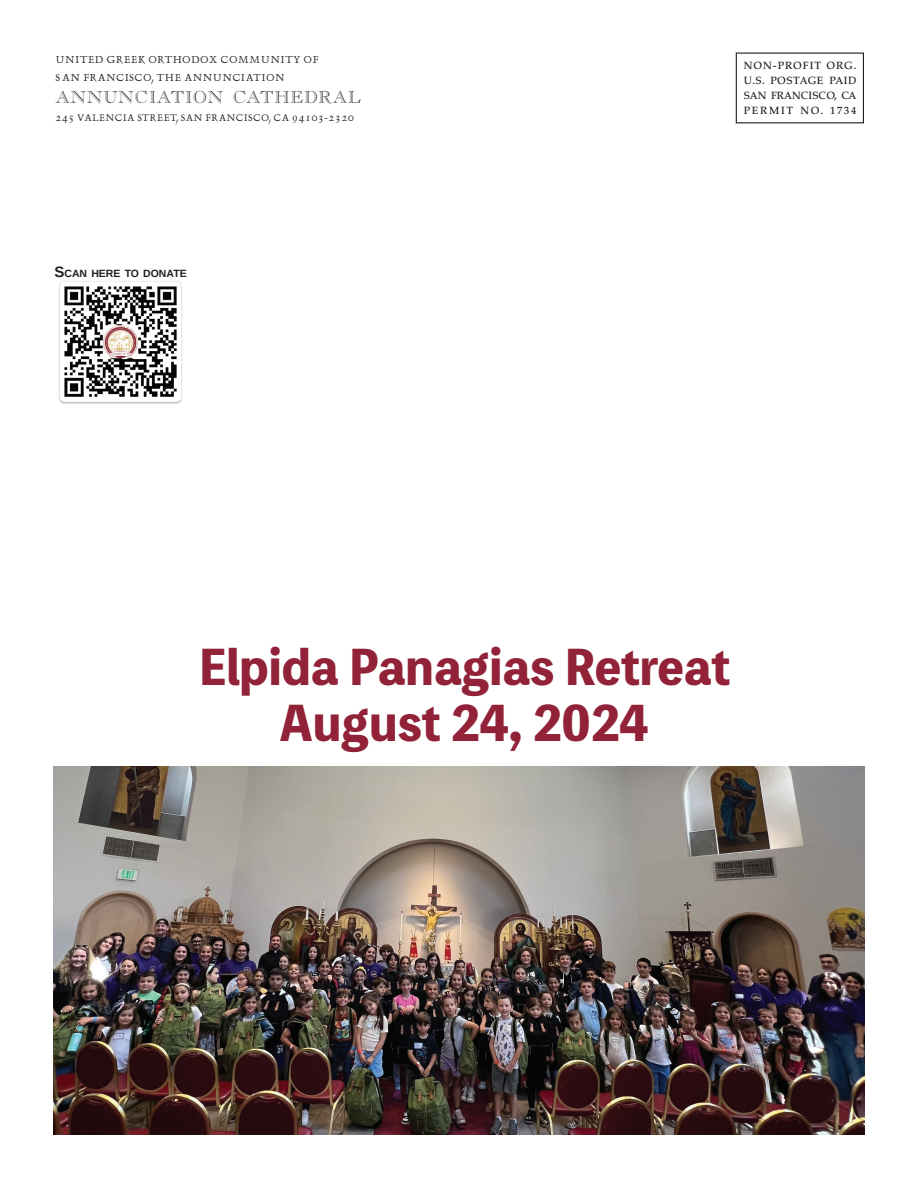
<style>
.page{position:relative;width:918px;height:1188px;background:#fff}
.page>*{position:absolute;margin:0;border:0;box-sizing:border-box;transform-origin:0 0}
.t1{font:800 46.5px/56.1px "Toppan Bunkyu Midashi Gothic Std N";letter-spacing:-.005em;color:#912238;text-align:center}
.t2{font:17.1px "Caslon Open Face";letter-spacing:.055em;color:#231f20}
.t3{font:14.25px/18px "OPTI Delphin One";letter-spacing:.05em;color:#231f20}
.t4{font:13.5px "OPTI Delphin One";letter-spacing:.04em;color:#231f20}
.t5{font:500 10.5px/15px "Palatino";letter-spacing:.05em;color:#231f20;text-align:justify}
.t6{font:700 10.5px "Arimo";color:#231f20}
.s1{font-size:15px}
</style>
<div class="page">
<div style="left:736px;top:53px;width:128px;height:70px;border:1px solid #231f20"></div>
<img style="left:59px;top:284px;width:123px;height:120px">
<img style="left:60px;top:281px;width:121px;height:121px">
<img style="left:53px;top:766px;width:812px;height:369px">
<p class="t3" style="left:56px;top:50px;width:264px">UNITED GREEK ORTHODOX COMMUNITY OF<br>SAN FRANCISCO, THE ANNUNCIATION</p>
<p class="t2" style="left:56px;top:87px;width:307px">ANNUNCIATION CATHEDRAL</p>
<p class="t4" style="left:56px;top:111px;width:300px">245 VALENCIA STREET, SAN FRANCISCO, CA 94103-2320</p>
<p class="t6" style="left:54px;top:266px;width:134px"><span class="s1">S</span>CAN HERE TO DONATE</p>
<p class="t5" style="left:744px;top:58px;width:114px">NON-PROFIT ORG.<br>U.S. POSTAGE PAID SAN FRANCISCO, CA PERMIT NO. 1734</p>
<h1 class="t1" style="left:199px;top:637px;width:532px">Elpida Panagias Retreat<br>August 24, 2024</h1>
</div>
